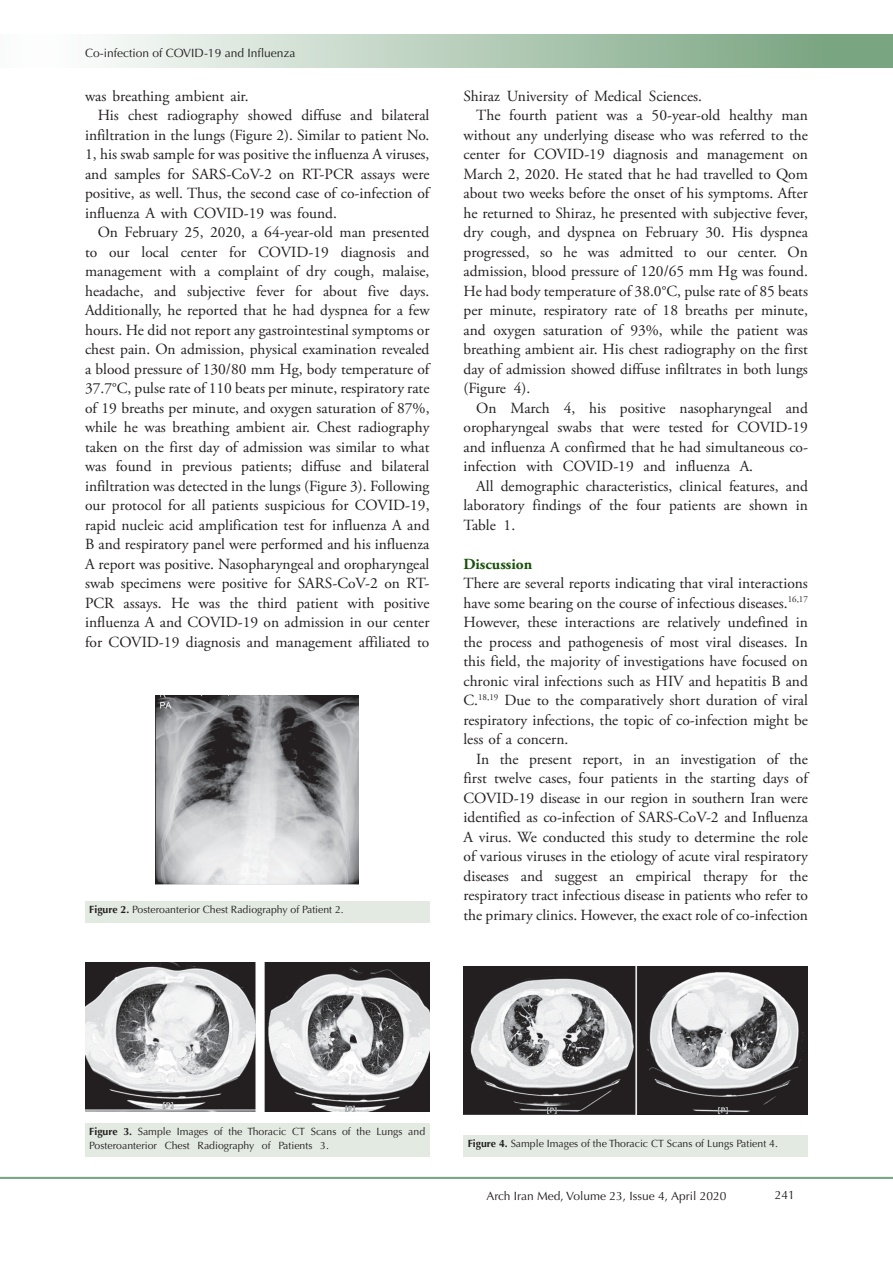
<style>
.page{position:relative;width:893px;height:1263px;background:#fff}
.page>*{position:absolute;margin:0;border:0;box-sizing:border-box;transform-origin:0 0}
.Normal__Web{font:15.45px/19.5px "Adobe Garamond Pro";color:#231f20;text-align:justify}
.t1{font:700 15.45px "Adobe Garamond Pro";color:#19500a}
.t2{font:12px "Optima LT Std";color:#231f20}
.t3{font:10.5px/13.5px "Optima LT Std";color:#231f20}
.s1{font-weight:700}
</style>
<div class="page">
<div style="left:0;top:1177px;width:893px;height:2px;background:#0099e5;border:1px solid #7aa581"></div>
<div style="left:0;top:35px;width:892px;height:33px;background:linear-gradient(to right,#fff,#719f79)"></div>
<div style="left:85px;top:901px;width:344px;height:22px;background:#e3eae2"></div>
<div style="left:463px;top:1135px;width:345px;height:22px;background:#e3eae2"></div>
<div style="left:85px;top:1123px;width:344px;height:34px;background:#e3eae2"></div>
<img style="left:156px;top:696px;width:203px;height:189px">
<img style="left:85px;top:962px;width:344px;height:149px">
<img style="left:463px;top:966px;width:345px;height:148px">
<p class="t2" style="left:85px;top:46px;width:212px">Co-infection of COVID-19 and Influenza</p>
<p class="Normal__Web" style="left:85px;top:86px;width:165px">was breathing ambient air.</p>
<p class="Normal__Web" style="left:85px;top:106px;width:346px;text-indent:13px">His chest radiography showed diffuse and bilateral infiltration in the lungs (Figure 2). Similar to patient No.<br>1, his swab sample for was positive the influenza A viruses, and samples for SARS-CoV-2 on RT-PCR assays were positive, as well. Thus, the second case of co-infection of influenza A with COVID-19 was found.</p>
<p class="Normal__Web" style="left:85px;top:223px;width:346px;text-indent:13px">On February 25, 2020, a 64-year-old man presented to our local center for COVID-19 diagnosis and management with a complaint of dry cough, malaise, headache, and subjective fever for about five days.<br>Additionally, he reported that he had dyspnea for a few hours. He did not report any gastrointestinal symptoms or chest pain. On admission, physical examination revealed a blood pressure of 130/80 mm Hg, body temperature of 37.7°C, pulse rate of 110 beats per minute, respiratory rate of 19 breaths per minute, and oxygen saturation of 87%, while he was breathing ambient air. Chest radiography taken on the first day of admission was similar to what was found in previous patients; diffuse and bilateral infiltration was detected in the lungs (Figure 3). Following our protocol for all patients suspicious for COVID-19, rapid nucleic acid amplification test for influenza A and B and respiratory panel were performed and his influenza A report was positive. Nasopharyngeal and oropharyngeal swab specimens were positive for SARS-CoV-2 on RT-PCR assays. He was the third patient with positive influenza A and COVID-19 on admission in our center for COVID-19 diagnosis and management affiliated to</p>
<p class="t3" style="left:89px;top:903px;width:256px"><span class="s1">Figure 2.</span> Posteroanterior Chest Radiography of Patient 2.</p>
<p class="Normal__Web" style="left:463px;top:86px;width:240px">Shiraz University of Medical Sciences.</p>
<p class="Normal__Web" style="left:463px;top:106px;width:346px;text-indent:13px">The fourth patient was a 50-year-old healthy man without any underlying disease who was referred to the center for COVID-19 diagnosis and management on March 2, 2020. He stated that he had travelled to Qom about two weeks before the onset of his symptoms. After he returned to Shiraz, he presented with subjective fever, dry cough, and dyspnea on February 30. His dyspnea progressed, so he was admitted to our center. On admission, blood pressure of 120/65 mm Hg was found.<br>He had body temperature of 38.0°C, pulse rate of 85 beats per minute, respiratory rate of 18 breaths per minute, and oxygen saturation of 93%, while the patient was breathing ambient air. His chest radiography on the first day of admission showed diffuse infiltrates in both lungs (Figure 4).</p>
<p class="Normal__Web" style="left:463px;top:398px;width:346px;text-indent:13px">On March 4, his positive nasopharyngeal and oropharyngeal swabs that were tested for COVID-19 and influenza A confirmed that he had simultaneous co&shy;infection with COVID-19 and influenza A.</p>
<p class="Normal__Web" style="left:463px;top:476px;width:346px;text-indent:13px">All demographic characteristics, clinical features, and laboratory findings of the four patients are shown in Table 1.</p>
<p class="t1" style="left:463px;top:555px;width:70px">Discussion</p>
<p class="Normal__Web" style="left:463px;top:574px;width:346px">There are several reports indicating that viral interactions have some bearing on the course of infectious diseases.<sup>16,17<br></sup>However, these interactions are relatively undefined in the process and pathogenesis of most viral diseases. In this field, the majority of investigations have focused on chronic viral infections such as HIV and hepatitis B and C.<sup>18,19</sup> Due to the comparatively short duration of viral respiratory infections, the topic of co-infection might be less of a concern.</p>
<p class="Normal__Web" style="left:463px;top:749px;width:346px;text-indent:13px">In the present report, in an investigation of the first twelve cases, four patients in the starting days of COVID-19 disease in our region in southern Iran were identified as co-infection of SARS-CoV-2 and Influenza A virus. We conducted this study to determine the role of various viruses in the etiology of acute viral respiratory diseases and suggest an empirical therapy for the respiratory tract infectious disease in patients who refer to the primary clinics. However, the exact role of co-infection</p>
<p class="t3" style="left:89px;top:1125px;width:337px"><span class="s1">Figure 3.</span> Sample Images of the Thoracic CT Scans of the Lungs and<br>Posteroanterior Chest Radiography of Patients 3.</p>
<p class="t3" style="left:468px;top:1137px;width:312px"><span class="s1">Figure 4.</span> Sample Images of the Thoracic CT Scans of Lungs Patient 4.</p>
<p class="t2" style="left:486px;top:1189px;width:242px">Arch Iran Med, Volume 23, Issue 4, April 2020</p>
<p class="t2" style="left:775px;top:1188px;width:22px">241</p>
</div>
